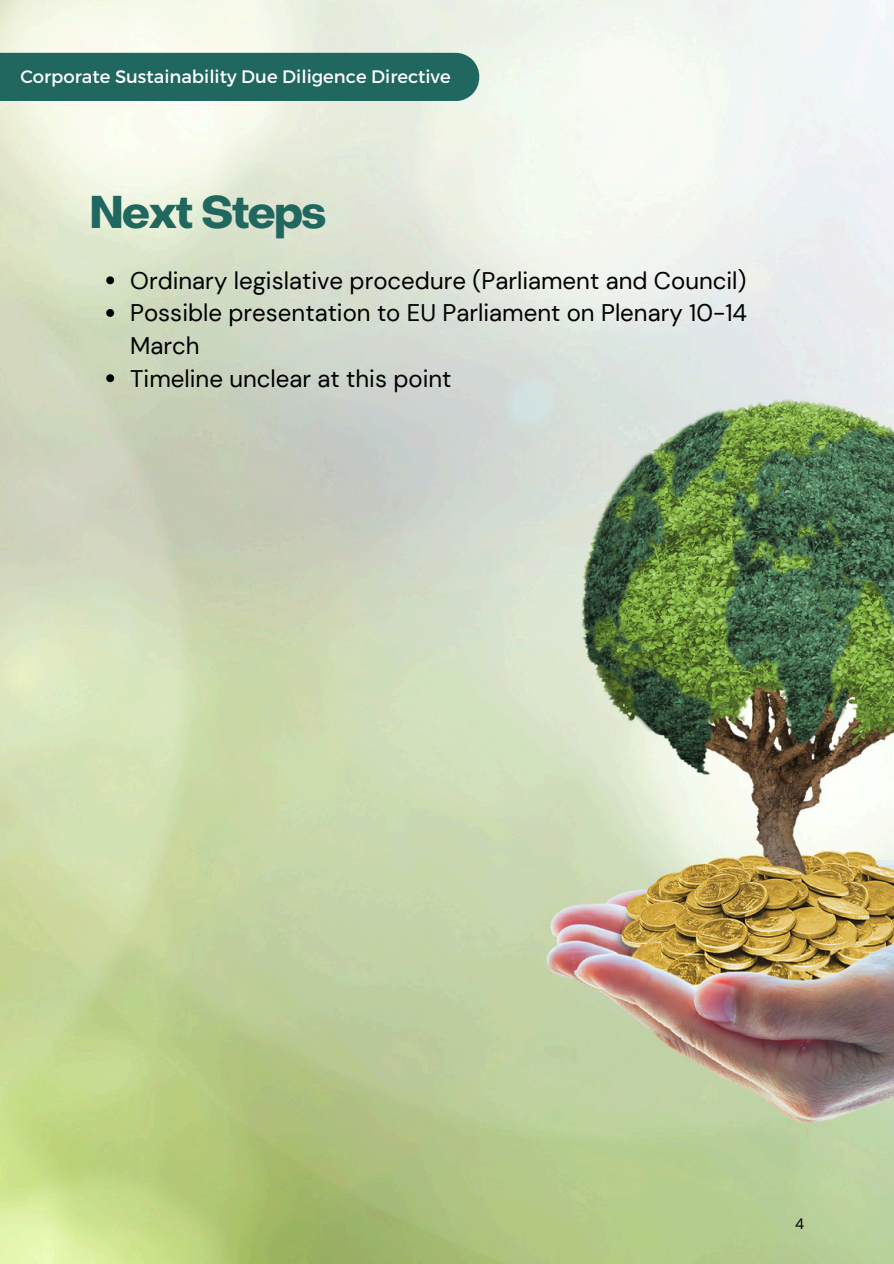
<style>
.page{position:relative;width:894px;height:1264px;background:#fff}
.page>*{position:absolute;margin:0;border:0;box-sizing:border-box;transform-origin:0 0}
.t1{font:700 45px "Object Sans";letter-spacing:-.035em;color:#20675f}
.t2{font:24px/32.7px "DM Sans";color:#000}
.t3{font:18px "Montserrat";color:#fff}
.t4{font:15px "DM Sans";color:#000}
</style>
<div class="page">
<img style="left:0;top:0;width:893px;height:1263px">
<div style="left:0;top:53px;width:479px;height:48px;background:#20675f"></div>
<svg style="left:106px;top:276px;width:8px;height:8px"></svg>
<svg style="left:106px;top:309px;width:8px;height:8px"></svg>
<svg style="left:106px;top:374px;width:8px;height:8px"></svg>
<h1 class="t3" style="left:20px;top:65px;width:431px">Corporate Sustainability Due Diligence Directive</h1>
<p class="t1" style="left:89px;top:194px;width:238px">Next Steps</p>
<p class="t2" style="left:130px;top:264px;width:617px">Ordinary legislative procedure (Parliament and Council)</p>
<p class="t2" style="left:130px;top:297px;width:618px">Possible presentation to EU Parliament on Plenary 10-14<br>March</p>
<p class="t2" style="left:130px;top:362px;width:322px">Timeline unclear at this point</p>
<p class="t4" style="left:795px;top:1214px;width:11px">4</p>
</div>
